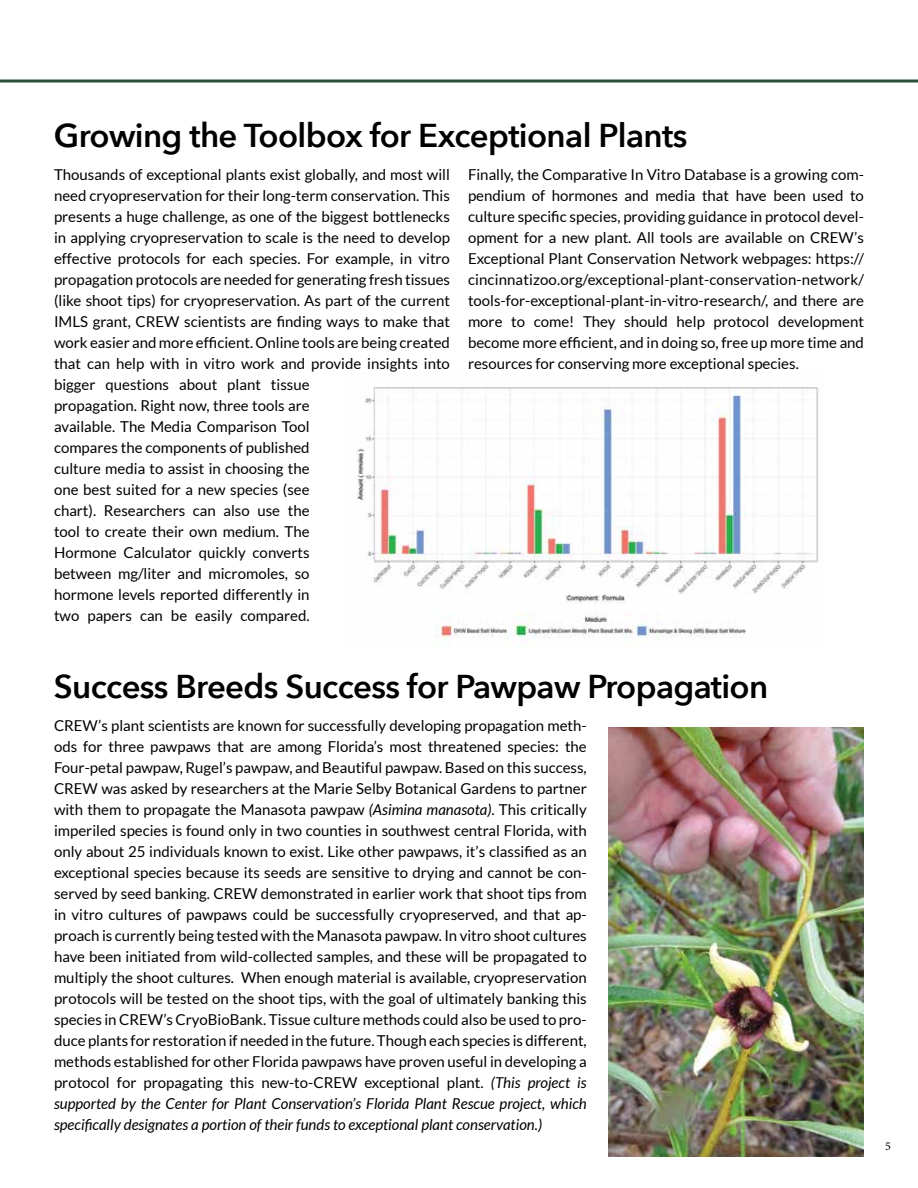
<style>
.page{position:relative;width:918px;height:1188px;background:#fff}
.page>*{position:absolute;margin:0;border:0;box-sizing:border-box;transform-origin:0 0}
.t1{font:600 33px "Avenir Next";letter-spacing:-.02em;color:#000}
.t2{font:15px/21px "Lato";color:#000;text-align:justify}
.t3{font:12px "Minion Pro";color:#000}
.s1{font-style:italic}
</style>
<div class="page">
<hr style="left:0;top:80px;width:918px;height:2px;background:#2a5135">
<img style="left:608px;top:728px;width:256px;height:429px">
<img style="left:357px;top:387px;width:462px;height:254px">
<h1 class="t1" style="left:54px;top:107px;width:635px">Growing the Toolbox for Exceptional Plants</h1>
<p class="t2" style="left:54px;top:164px;width:398px;text-align:left">Thousands of exceptional plants exist globally, and most will need cryopreservation for their long-term conservation. This presents a huge challenge, as one of the biggest bottlenecks in applying cryopreservation to scale is the need to develop effective protocols for each species. For example, in vitro propagation protocols are needed for generating fresh tissues (like shoot tips) for cryopreservation. As part of the current IMLS grant, CREW scientists are finding ways to make that work easier and more efficient. Online tools are being created that can help with in vitro work and provide insights into bigger questions about plant tissue<br>propagation. Right now, three tools are<br>available. The Media Comparison Tool<br>compares the components of published<br>culture media to assist in choosing the<br>one best suited for a new species (see<br>chart). Researchers can also use the<br>tool to create their own medium. The<br>Hormone Calculator quickly converts<br>between mg/liter and micromoles, so<br>hormone levels reported differently in<br>two papers can be easily compared.</p>
<p class="t2" style="left:468px;top:164px;width:398px">Finally, the Comparative In Vitro Database is a growing com&shy;pendium of hormones and media that have been used to culture specific species, providing guidance in protocol devel&shy;opment for a new plant. All tools are available on CREW’s Exceptional Plant Conservation Network webpages: https:// cincinnatizoo.org/exceptional-plant-conservation-network/ tools-for-exceptional-plant-in-vitro-research/, and there are more to come! They should help protocol development become more efficient, and in doing so, free up more time and resources for conserving more exceptional species.</p>
<h1 class="t1" style="left:54px;top:658px;width:716px">Success Breeds Success for Pawpaw Propagation</h1>
<p class="t2" style="left:54px;top:715px;width:534px">CREW’s plant scientists are known for successfully developing propagation meth&shy;ods for three pawpaws that are among Florida’s most threatened species: the Four-petal pawpaw, Rugel’s pawpaw, and Beautiful pawpaw. Based on this success, CREW was asked by researchers at the Marie Selby Botanical Gardens to partner with them to propagate the Manasota pawpaw <span class="s1">(Asimina manasota)</span>. This critically imperiled species is found only in two counties in southwest central Florida, with only about 25 individuals known to exist. Like other pawpaws, it’s classified as an exceptional species because its seeds are sensitive to drying and cannot be con&shy;served by seed banking. CREW demonstrated in earlier work that shoot tips from in vitro cultures of pawpaws could be successfully cryopreserved, and that ap&shy;proach is currently being tested with the Manasota pawpaw. In vitro shoot cultures have been initiated from wild-collected samples, and these will be propagated to multiply the shoot cultures. When enough material is available, cryopreservation protocols will be tested on the shoot tips, with the goal of ultimately banking this species in CREW’s CryoBioBank. Tissue culture methods could also be used to pro&shy;duce plants for restoration if needed in the future. Though each species is different, methods established for other Florida pawpaws have proven useful in developing a protocol for propagating this new-to-CREW exceptional plant. <span class="s1">(This project is supported by the Center for Plant Conservation’s Florida Plant Rescue project, which specifically designates a portion of their funds to exceptional plant conservation.)</span></p>
<p class="t3" style="left:885px;top:1138px;width:7px">5</p>
</div>
